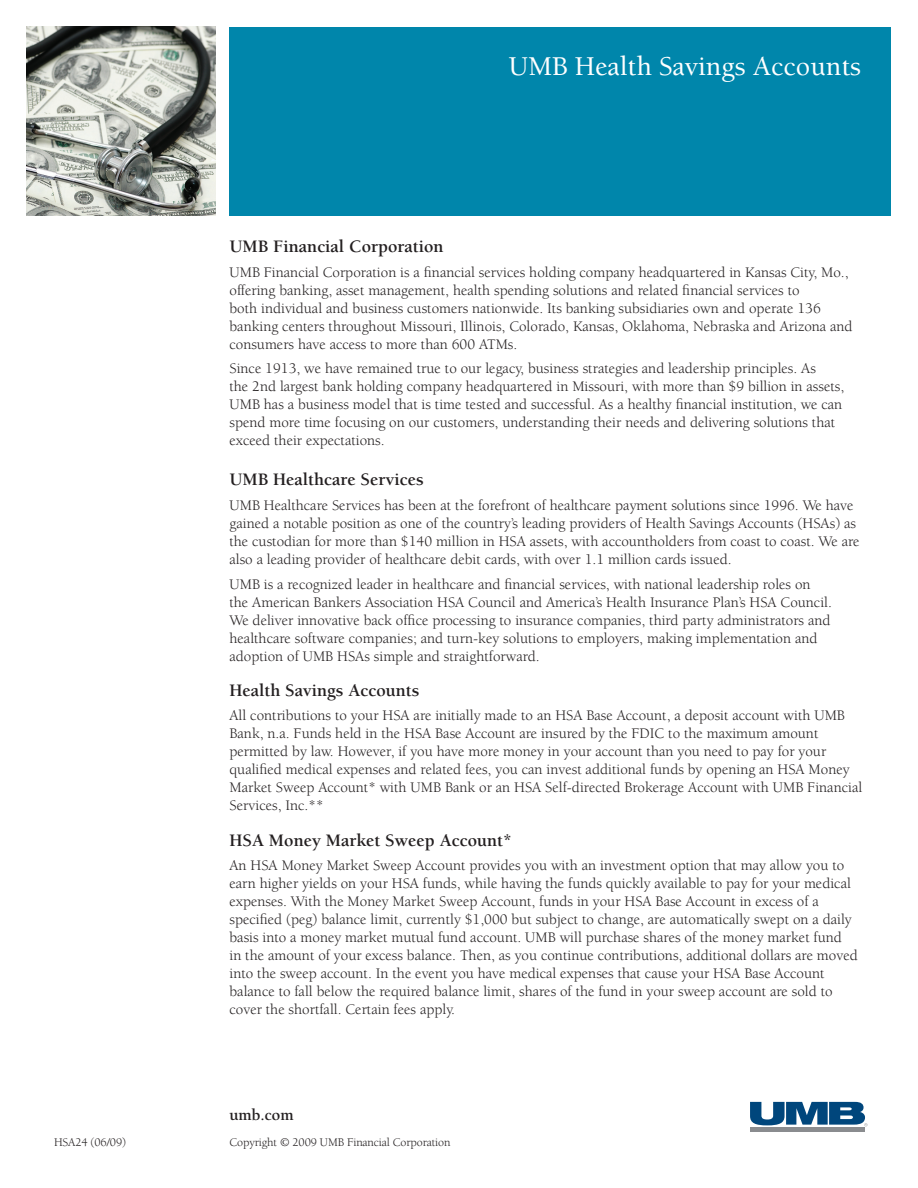
<style>
.page{position:relative;width:918px;height:1188px;background:#fff}
.page>*{position:absolute;margin:0;border:0;box-sizing:border-box;transform-origin:0 0}
.t1{font:500 27.9px "Berkeley";color:#fff}
.t2{font:700 18px "Berkeley";color:#231f20}
.t3{font:700 16.5px "Berkeley Oldstyle IT Cby BT";color:#231f20}
.t4{font:15px/18px "Berkeley";color:#231f20}
.t5{font:12px "Berkeley";letter-spacing:-.01em;color:#231f20}
</style>
<div class="page">
<div style="left:230px;top:27px;width:661px;height:189px;background:#0086ab"></div>
<hr style="left:750px;top:1128px;width:114px;height:4px;background:#8a8c8f">
<svg style="left:750px;top:1102px;width:118px;height:24px"></svg>
<img style="left:27px;top:27px;width:189px;height:189px">
<h1 class="t1" style="left:509px;top:51px;width:354px">UMB Health Savings Accounts</h1>
<p class="t2" style="left:230px;top:237px;width:216px">UMB Financial Corporation</p>
<p class="t4" style="left:230px;top:263px;width:625px">UMB Financial Corporation is a financial services holding company headquartered in Kansas City, Mo., offering banking, asset management, health spending solutions and related financial services to<br>both individual and business customers nationwide. Its banking subsidiaries own and operate 136 banking centers throughout Missouri, Illinois, Colorado, Kansas, Oklahoma, Nebraska and Arizona and consumers have access to more than 600 ATMs.</p>
<p class="t4" style="left:230px;top:360px;width:616px">Since 1913, we have remained true to our legacy, business strategies and leadership principles. As<br>the 2nd largest bank holding company headquartered in Missouri, with more than $9 billion in assets, UMB has a business model that is time tested and successful. As a healthy financial institution, we can spend more time focusing on our customers, understanding their needs and delivering solutions that exceed their expectations.</p>
<p class="t2" style="left:230px;top:470px;width:196px">UMB Healthcare Services</p>
<p class="t4" style="left:230px;top:496px;width:632px">UMB Healthcare Services has been at the forefront of healthcare payment solutions since 1996. We have gained a notable position as one of the country’s leading providers of Health Savings Accounts (HSAs) as the custodian for more than $140 million in HSA assets, with accountholders from coast to coast. We are also a leading provider of healthcare debit cards, with over 1.1 million cards issued.</p>
<p class="t4" style="left:230px;top:575px;width:604px">UMB is a recognized leader in healthcare and financial services, with national leadership roles on the American Bankers Association HSA Council and America’s Health Insurance Plan’s HSA Council.<br>We deliver innovative back office processing to insurance companies, third party administrators and healthcare software companies; and turn-key solutions to employers, making implementation and adoption of UMB HSAs simple and straightforward.</p>
<p class="t2" style="left:230px;top:680px;width:191px">Health Savings Accounts</p>
<p class="t4" style="left:230px;top:707px;width:634px">All contributions to your HSA are initially made to an HSA Base Account, a deposit account with UMB Bank, n.a. Funds held in the HSA Base Account are insured by the FDIC to the maximum amount permitted by law. However, if you have more money in your account than you need to pay for your qualified medical expenses and related fees, you can invest additional funds by opening an HSA Money Market Sweep Account* with UMB Bank or an HSA Self-directed Brokerage Account with UMB Financial Services, Inc.**</p>
<p class="t2" style="left:230px;top:830px;width:284px">HSA Money Market Sweep Account*</p>
<p class="t4" style="left:230px;top:857px;width:630px">An HSA Money Market Sweep Account provides you with an investment option that may allow you to earn higher yields on your HSA funds, while having the funds quickly available to pay for your medical expenses. With the Money Market Sweep Account, funds in your HSA Base Account in excess of a specified (peg) balance limit, currently $1,000 but subject to change, are automatically swept on a daily basis into a money market mutual fund account. UMB will purchase shares of the money market fund<br>in the amount of your excess balance. Then, as you continue contributions, additional dollars are moved into the sweep account. In the event you have medical expenses that cause your HSA Base Account balance to fall below the required balance limit, shares of the fund in your sweep account are sold to cover the shortfall. Certain fees apply.</p>
<p class="t3" style="left:230px;top:1105px;width:66px">umb.com</p>
<p class="t5" style="left:54px;top:1136px;width:74px">HSA24 (06/09)</p>
<p class="t5" style="left:230px;top:1136px;width:223px">Copyright © 2009 UMB Financial Corporation</p>
</div>
